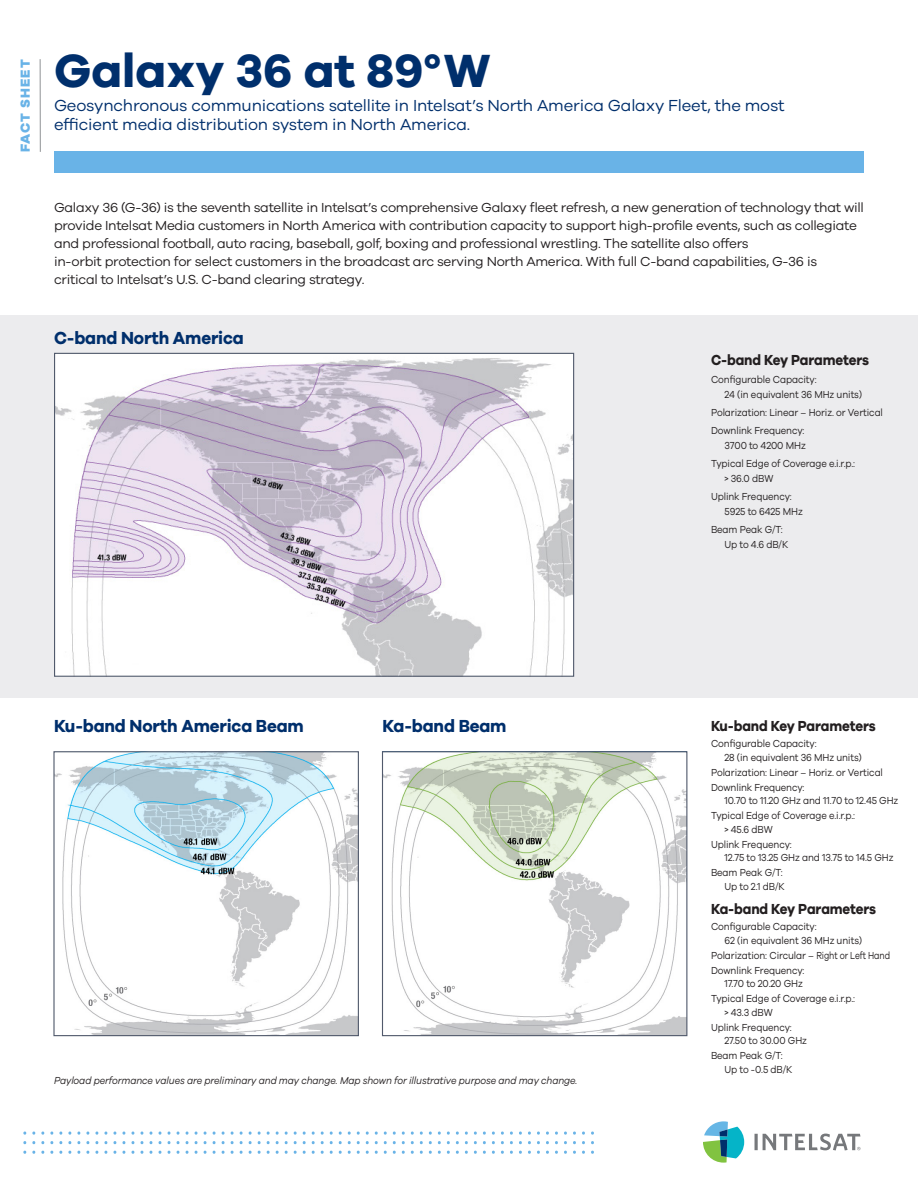
<style>
.page{position:relative;width:918px;height:1188px;background:#fff}
.page>*{position:absolute;margin:0;border:0;box-sizing:border-box;transform-origin:0 0}
.Headline{font:700 48px "Galano Grotesque";color:#002f6c}
.Map_Heads{font:700 18px "Galano Grotesque";letter-spacing:-.01em;color:#002f6c;scale:.95 1}
.Intro_paragraph{font:16.5px/19.5px "Galano Grotesque";letter-spacing:-.01em;color:#002f6c}
.Key_heads{font:700 15px "Galano Grotesque";letter-spacing:-.01em;color:#231f20;scale:.9 1}
.Body_text{font:13.5px/18px "Galano Grotesque";letter-spacing:-.02em;color:#231f20}
.t1{font:800 13.5px "Galano Grotesque";letter-spacing:.08em;color:#69b3e7}
.Key_Text{font:10.5px/13.5px "Galano Grotesque";letter-spacing:-.01em;color:#231f20;scale:.9 1}
.Key_Text-2{font:italic 10.5px "Galano Grotesque";letter-spacing:-.01em;color:#231f20;scale:.9 1}
</style>
<div class="page">
<hr style="left:40px;top:59px;width:1px;height:93px;background:#8f9295">
<svg style="left:703px;top:1121px;width:41px;height:42px"></svg>
<svg style="left:755px;top:1134px;width:105px;height:16px"></svg>
<img style="left:23px;top:1131px;width:571px;height:23px">
<div style="left:54px;top:152px;width:810px;height:21px;background:#69b3e7"></div>
<div style="left:0;top:315px;width:918px;height:382px;background:#ececee"></div>
<img style="left:56px;top:355px;width:516px;height:320px">
<img style="left:384px;top:753px;width:301px;height:281px">
<div style="left:382px;top:751px;width:305px;height:285px;border:1px solid #515a6c"></div>
<img style="left:55px;top:753px;width:302px;height:281px">
<div style="left:53px;top:751px;width:306px;height:285px;border:1px solid #515a6c"></div>
<p class="t1" style="left:17px;top:152px;width:94px;rotate:-90deg">FACT SHEET</p>
<p class="Headline" style="left:54px;top:41px;width:438px">Galaxy 36 at 89°W</p>
<p class="Intro_paragraph" style="left:54px;top:95px;width:732px">Geosynchronous communications satellite in Intelsat’s North America Galaxy Fleet, the most efficient media distribution system in North America.</p>
<p class="Body_text" style="left:54px;top:198px;width:812px">Galaxy 36 (G-36) is the seventh satellite in Intelsat’s comprehensive Galaxy fleet refresh, a new generation of technology that will provide Intelsat Media customers in North America with contribution capacity to support high-profile events, such as collegiate and professional football, auto racing, baseball, golf, boxing and professional wrestling. The satellite also offers<br>in-orbit protection for select customers in the broadcast arc serving North America. With full C-band capabilities, G-36 is critical to Intelsat’s U.S. C-band clearing strategy.</p>
<p class="Map_Heads" style="left:54px;top:327px;width:201px">C-band North America</p>
<p class="Map_Heads" style="left:54px;top:715px;width:265px">Ku-band North America Beam</p>
<p class="Map_Heads" style="left:383px;top:715px;width:132px">Ka-band Beam</p>
<p class="Key_Text-2" style="left:54px;top:1074px;width:583px">Payload performance values are preliminary and may change. Map shown for illustrative purpose and may change.</p>
<p class="Key_heads" style="left:711px;top:350px;width:177px">C-band Key Parameters</p>
<p class="Key_Text" style="left:725px;top:371px;width:154px;line-height:15px;text-indent:-14px">Configurable Capacity:<br>24 (in equivalent 36 MHz units)</p>
<p class="Key_Text" style="left:711px;top:405px;width:193px">Polarization: Linear – Horiz. or Vertical</p>
<p class="Key_Text" style="left:711px;top:422px;width:107px;line-height:15px;text-align:right">Downlink Frequency:<br>3700 to 4200 MHz</p>
<p class="Key_Text" style="left:725px;top:455px;width:147px;line-height:15px;text-indent:-14px">Typical Edge of Coverage e.i.r.p.: &gt; 36.0 dBW</p>
<p class="Key_Text" style="left:725px;top:488px;width:89px;line-height:15px;text-indent:-14px">Uplink Frequency:<br>5925 to 6425 MHz</p>
<p class="Key_Text" style="left:725px;top:521px;width:72px;line-height:15px;text-indent:-14px">Beam Peak G/T:<br>Up to 4.6 dB/K</p>
<p class="Key_heads" style="left:711px;top:716px;width:185px">Ku-band Key Parameters</p>
<p class="Key_Text" style="left:725px;top:737px;width:154px;text-indent:-14px">Configurable Capacity:<br>28 (in equivalent 36 MHz units)</p>
<p class="Key_Text" style="left:711px;top:765px;width:193px">Polarization: Linear – Horiz. or Vertical</p>
<p class="Key_Text" style="left:725px;top:780px;width:195px;text-indent:-14px">Downlink Frequency:<br>10.70 to 11.20 GHz and 11.70 to 12.45 GHz</p>
<p class="Key_Text" style="left:725px;top:809px;width:147px;text-indent:-14px">Typical Edge of Coverage e.i.r.p.: &gt; 45.6 dBW</p>
<p class="Key_Text" style="left:725px;top:837px;width:189px;text-indent:-14px">Uplink Frequency:<br>12.75 to 13.25 GHz and 13.75 to 14.5 GHz</p>
<p class="Key_Text" style="left:711px;top:866px;width:83px;text-align:right">Beam Peak G/T:<br>Up to 2.1 dB/K</p>
<p class="Key_heads" style="left:711px;top:899px;width:185px">Ka-band Key Parameters</p>
<p class="Key_Text" style="left:725px;top:920px;width:154px;text-indent:-14px">Configurable Capacity:<br>62 (in equivalent 36 MHz units)</p>
<p class="Key_Text" style="left:711px;top:948px;width:201px">Polarization: Circular – Right or Left Hand</p>
<p class="Key_Text" style="left:711px;top:963px;width:105px;text-align:right">Downlink Frequency:<br>17.70 to 20.20 GHz</p>
<p class="Key_Text" style="left:725px;top:992px;width:147px;text-indent:-14px">Typical Edge of Coverage e.i.r.p.: &gt; 43.3 dBW</p>
<p class="Key_Text" style="left:725px;top:1020px;width:93px;text-indent:-14px">Uplink Frequency:<br>27.50 to 30.00 GHz</p>
<p class="Key_Text" style="left:725px;top:1049px;width:77px;text-indent:-14px">Beam Peak G/T:<br>Up to -0.5 dB/K</p>
</div>
